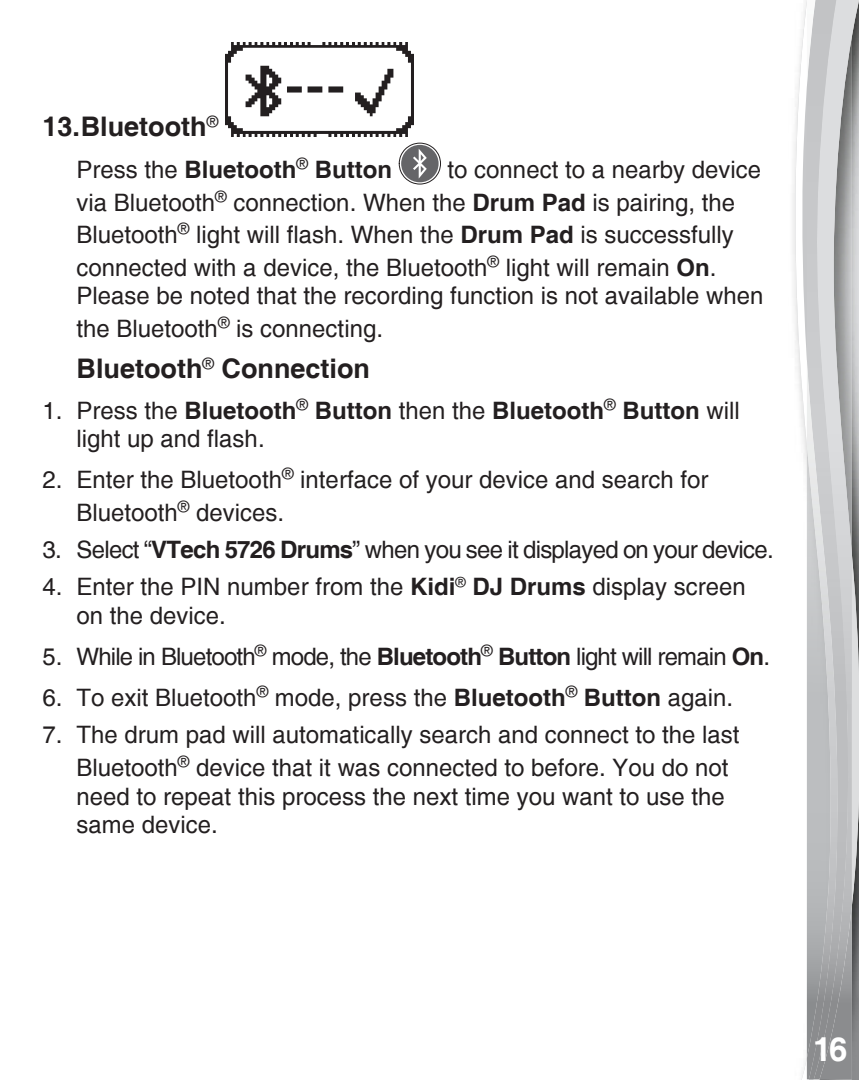
<style>
.page{position:relative;width:859px;height:1080px;background:#fff}
.page>*{position:absolute;margin:0;border:0;box-sizing:border-box;transform-origin:0 0}
.t1{font:700 33px "Helvetica";color:#fff}
.point{font:700 27px "Helvetica";color:#231f20}
.point-2{font:24px/32.4px "Helvetica";color:#231f20}
.point-3{font:24px "Helvetica";letter-spacing:-.035em;color:#231f20}
.point-4{font:24px "Helvetica";letter-spacing:-.03em;color:#231f20}
.point-5{font:700 24px "Helvetica";color:#231f20}
.s1{font-weight:400}
.s2{font-weight:700}
</style>
<div class="page">
<svg style="left:795px;top:0;width:12px;height:1080px"></svg>
<svg style="left:807px;top:0;width:52px;height:1080px;background:#a5a6a7"></svg>
<img style="left:850px;top:0;width:2px;height:1079px">
<img style="left:840px;top:0;width:10px;height:1079px">
<img style="left:807px;top:0;width:33px;height:1079px">
<img style="left:226px;top:43px;width:187px;height:93px">
<svg style="left:398px;top:142px;width:43px;height:43px"></svg>
<p class="point" style="left:43px;top:110px;width:177px">13.Bluetooth<sup>®</sup></p>
<p class="point-5" style="left:77px;top:155px;width:317px"><span class="s1">Press the</span> Bluetooth<sup>®</sup> Button</p>
<p class="point-2" style="left:77px;top:154px;width:686px;text-indent:371px">to connect to a nearby device via Bluetooth<sup>®</sup> connection. When the <span class="s2">Drum Pad</span> is pairing, the Bluetooth<sup>®</sup> light will flash. When the <span class="s2">Drum Pad</span> is successfully connected with a device, the Bluetooth<sup>®</sup> light will remain <span class="s2">On</span>.</p>
<p class="point-2" style="left:77px;top:280px;width:689px">Please be noted that the recording function is not available when the Bluetooth<sup>®</sup> is connecting.</p>
<p class="point" style="left:77px;top:352px;width:295px">Bluetooth<sup>®</sup> Connection</p>
<p class="point-2" style="left:77px;top:396px;width:665px;line-height:28.8px;text-indent:-34px">1. Press the <span class="s2">Bluetooth</span><sup>®</sup> <span class="s2">Button</span> then the <span class="s2">Bluetooth</span><sup>®</sup> <span class="s2">Button</span> will light up and flash.</p>
<p class="point-2" style="left:77px;top:464px;width:633px;text-indent:-34px">2. Enter the Bluetooth<sup>®</sup> interface of your device and search for<br>Bluetooth<sup>®</sup> devices.</p>
<p class="point-4" style="left:43px;top:536px;width:733px">3. Select “<span class="s2">VTech 5726 Drums</span>” when you see it displayed on your device.</p>
<p class="point-2" style="left:77px;top:573px;width:671px;line-height:28.8px;text-indent:-34px">4. Enter the PIN number from the <span class="s2">Kidi</span><sup>®</sup> <span class="s2">DJ Drums</span> display screen on the device.</p>
<p class="point-3" style="left:43px;top:643px;width:729px">5. While in Bluetooth<sup>®</sup> mode, the <span class="s2">Bluetooth</span><sup>®</sup> <span class="s2">Button</span> light will remain <span class="s2">On</span>.</p>
<p class="point-2" style="left:43px;top:682px;width:692px">6. To exit Bluetooth<sup>®</sup> mode, press the <span class="s2">Bluetooth</span><sup>®</sup> <span class="s2">Button</span> again.</p>
<p class="point-2" style="left:77px;top:719px;width:664px;text-indent:-34px">7. The drum pad will automatically search and connect to the last<br>Bluetooth<sup>®</sup> device that it was connected to before. You do not</p>
<p class="point-2" style="left:77px;top:782px;width:650px;line-height:28.8px">need to repeat this process the next time you want to use the same device.</p>
<h1 class="t1" style="left:813px;top:1029px;width:36px">16</h1>
</div>
